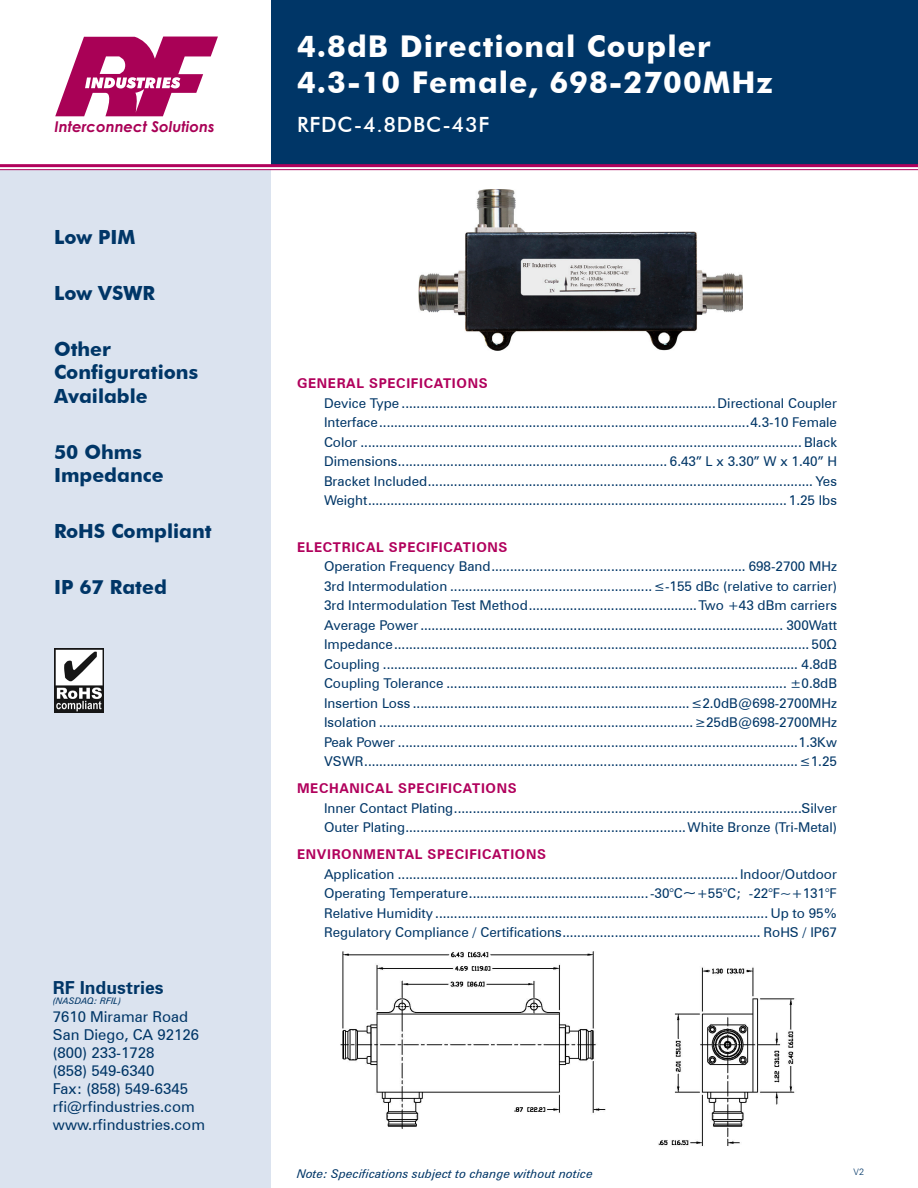
<style>
.page{position:relative;width:918px;height:1188px;background:#fff}
.page>*{position:absolute;margin:0;border:0;box-sizing:border-box;transform-origin:0 0}
.Heading{font:700 30px "Futura BT";letter-spacing:.035em;color:#fff}
.Heading-2{font:500 21px "Futura BT";letter-spacing:.035em;color:#fff}
.t1{font:700 19.5px/23.4px "Futura BT";color:#003667}
.t2{font:700 18px "Zurich BT";color:#003667}
.t3{font:15px/18px "Zurich BT";color:#003667}
.t4{font:italic 700 14.85px "Century Gothic";color:#a90156}
.Content{font:13.5px "Zurich BT";color:#003667}
.Section_Headings{font:700 13.5px "Zurich BT";letter-spacing:.05em;color:#b1015c}
.t5{font:italic 12px "Zurich BT";color:#003667}
.t6{font:italic 9px "Zurich BT";color:#003667}
.Certification_captio{font:300 9px "Zurich BT";color:#003667}
.s1{font-size:16.5px}
</style>
<div class="page">
<div style="left:271px;top:0;width:647px;height:165px;background:#003667"></div>
<div style="left:0;top:170px;width:271px;height:1018px;background:#dbe3ef"></div>
<img style="left:55px;top:648px;width:48px;height:64px">
<hr style="left:0;top:164px;width:918px;height:3px;background:#b1015c">
<hr style="left:0;top:169px;width:918px;height:1px;background:#b1015c">
<svg style="left:55px;top:37px;width:163px;height:79px"></svg>
<img style="left:418px;top:189px;width:324px;height:162px">
<img style="left:340px;top:951px;width:455px;height:195px">
<p class="t4" style="left:55px;top:116px;width:162px">Interconnect Solutions</p>
<h3 class="t1" style="left:54px;top:226px;width:83px">Low PIM</h3>
<h3 class="t1" style="left:54px;top:281px;width:102px">Low VSWR</h3>
<h3 class="t1" style="left:54px;top:337px;width:146px">Other<br>Configurations<br>Available</h3>
<h3 class="t1" style="left:54px;top:440px;width:111px">50 Ohms<br>Impedance</h3>
<h3 class="t1" style="left:54px;top:519px;width:159px">RoHS Compliant</h3>
<h3 class="t1" style="left:54px;top:575px;width:114px">IP 67 Rated</h3>
<h3 class="t2" style="left:53px;top:974px;width:112px">RF Industries</h3>
<p class="t6" style="left:53px;top:995px;width:70px">(NASDAQ: RFIL)</p>
<p class="t3" style="left:53px;top:1007px;width:154px">7610 Miramar Road<br>San Diego, CA 92126 (800) 233-1728<br>(858) 549-6340<br>Fax: (858) 549-6345 rfi@rfindustries.com www.rfindustries.com</p>
<p class="Heading" style="left:297px;top:29px;width:415px">4.8dB Directional Coupler</p>
<p class="Heading" style="left:297px;top:65px;width:478px">4.3-10 Female, 698-2700MHz</p>
<p class="Heading-2" style="left:297px;top:112px;width:194px">RFDC-4.8DBC-43F</p>
<p class="Section_Headings" style="left:297px;top:374px;width:192px">GENERAL SPECIFICATIONS</p>
<p class="Content" style="left:324px;top:393px;width:515px">Device Type ....................................................................................Directional Coupler</p>
<p class="Content" style="left:324px;top:413px;width:515px">Interface...................................................................................................4.3-10 Female</p>
<p class="Content" style="left:324px;top:432px;width:514px">Color ...................................................................................................................... Black</p>
<p class="Content" style="left:324px;top:452px;width:514px">Dimensions........................................................................ 6.43” L x 3.30” W x 1.40” H</p>
<p class="Content" style="left:324px;top:471px;width:514px">Bracket Included....................................................................................................... Yes</p>
<p class="Content" style="left:324px;top:491px;width:514px">Weight................................................................................................................ 1.25 lbs</p>
<p class="Section_Headings" style="left:297px;top:537px;width:212px">ELECTRICAL SPECIFICATIONS</p>
<p class="Content" style="left:324px;top:557px;width:514px">Operation Frequency Band.................................................................... 698-2700 MHz</p>
<p class="Content" style="left:324px;top:576px;width:515px">3rd Intermodulation ......................................................≤-155 dBc (relative to carrier)</p>
<p class="Content" style="left:324px;top:596px;width:514px">3rd Intermodulation Test Method.............................................Two +43 dBm carriers</p>
<p class="Content" style="left:324px;top:615px;width:515px">Average Power................................................................................................. 300Watt</p>
<p class="Content" style="left:324px;top:635px;width:514px">Impedance............................................................................................................... 50Ω</p>
<p class="Content" style="left:324px;top:654px;width:514px">Coupling ............................................................................................................... 4.8dB</p>
<p class="Content" style="left:324px;top:674px;width:514px">Coupling Tolerance ........................................................................................... ±0.8dB</p>
<p class="Content" style="left:324px;top:693px;width:514px">Insertion Loss ..........................................................................≤2.0dB @ 698-2700MHz</p>
<p class="Content" style="left:324px;top:713px;width:514px">Isolation ....................................................................................≥25dB @ 698-2700MHz</p>
<p class="Content" style="left:324px;top:732px;width:514px">Peak Power ...........................................................................................................1.3Kw</p>
<p class="Content" style="left:324px;top:752px;width:514px">VSWR....................................................................................................................≤1.25</p>
<p class="Section_Headings" style="left:297px;top:779px;width:221px">MECHANICAL SPECIFICATIONS</p>
<p class="Content" style="left:324px;top:798px;width:515px">Inner Contact Plating.............................................................................................Silver</p>
<p class="Content" style="left:324px;top:818px;width:515px">Outer Plating...........................................................................White Bronze (Tri-Metal)</p>
<p class="Section_Headings" style="left:297px;top:845px;width:251px">ENVIRONMENTAL SPECIFICATIONS</p>
<p class="Content" style="left:324px;top:864px;width:514px">Application ...........................................................................................Indoor/Outdoor</p>
<p class="Content" style="left:324px;top:884px;width:514px">Operating Temperature................................................-30°C<span class="s1">~</span>+55°C; -22°F~+131°F</p>
<p class="Content" style="left:324px;top:903px;width:514px">Relative Humidity ......................................................................................... Up to 95%</p>
<p class="Content" style="left:324px;top:923px;width:515px">Regulatory Compliance / Certifications..................................................... RoHS / IP67</p>
<p class="t5" style="left:297px;top:1166px;width:298px">Note: Specifications subject to change without notice</p>
<p class="Certification_captio" style="left:854px;top:1167px;width:12px">V2</p>
</div>
